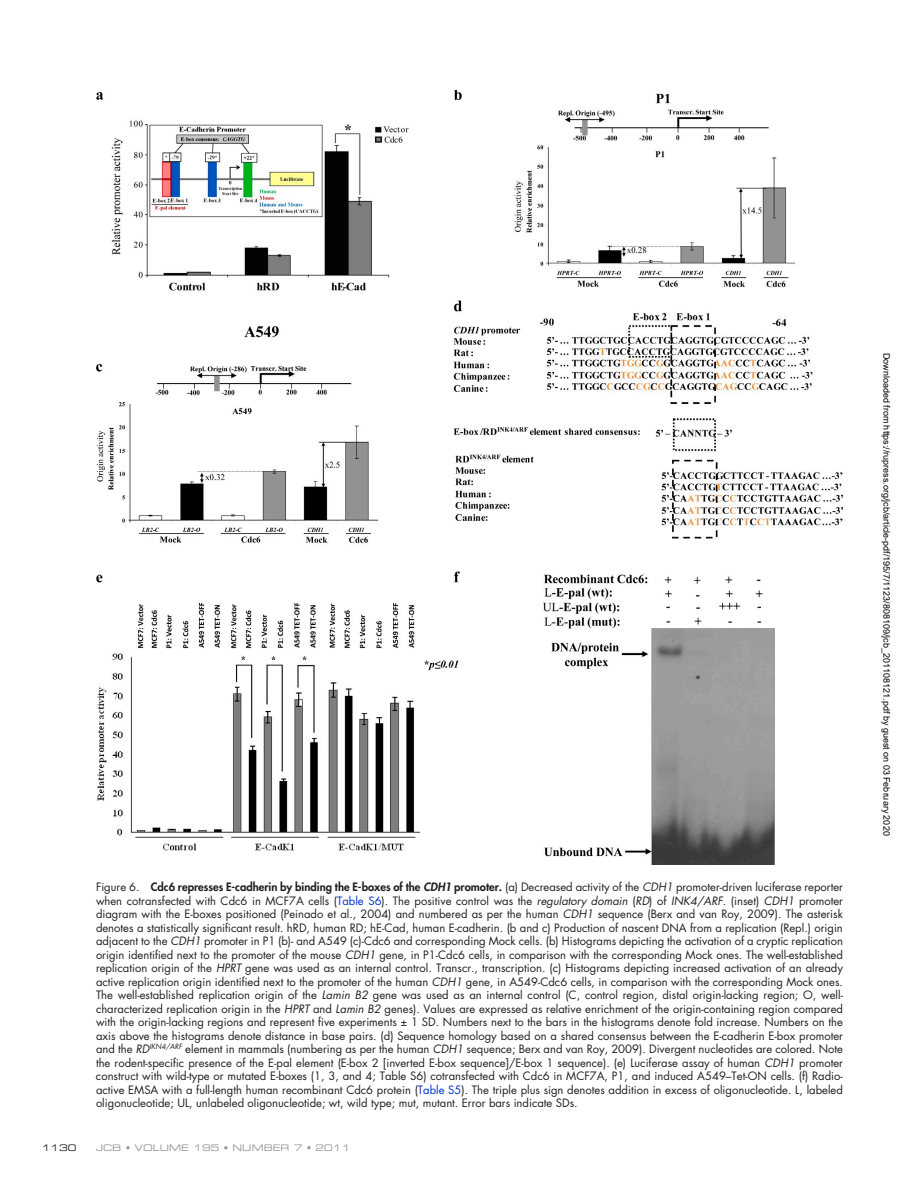
<style>
.page{position:relative;width:918px;height:1188px;background:#fff}
.page>*{position:absolute;margin:0;border:0;box-sizing:border-box;transform-origin:0 0}
.t1{font:11.25px/13.5px "Futura Std";color:#231f20;text-align:justify}
.t2{font:9px "Arial";color:#000}
.t3{font:9px "Eurostile LT Std Ex 2";color:#949698}
.t4{font:9px "Eurostile LT Std Ex 2";color:#231f20}
.s1{font-weight:800}
.s2{font-weight:800;font-style:italic}
.s3{font-style:italic}
.s4{color:#0030d1}
</style>
<div class="page">
<img style="left:96px;top:90px;width:747px;height:774px">
<p class="t1" style="left:96px;top:880px;width:749px">Figure 6. <span class="s1">Cdc6 represses E-cadherin by binding the E-boxes of the</span> <span class="s2">CDH1</span> <span class="s1">promoter.</span> (a) Decreased activity of the <span class="s3">CDH1</span> promoter-driven luciferase reporter when cotransfected with Cdc6 in MCF7A cells (<span class="s4">Table S6</span>). The positive control was the <span class="s3">regulatory domain</span> (<span class="s3">RD</span>) of <span class="s3">INK4/ARF</span>. (inset) <span class="s3">CDH1</span> promoter diagram with the E-boxes positioned (Peinado et al., 2004) and numbered as per the human <span class="s3">CDH1</span> sequence (Berx and van Roy, 2009). The asterisk denotes a statistically significant result. hRD, human RD; hE-Cad, human E-cadherin. (b and c) Production of nascent DNA from a replication (Repl.) origin adjacent to the <span class="s3">CDH1</span> promoter in P1 (b)- and A549 (c)-Cdc6 and corresponding Mock cells. (b) Histograms depicting the activation of a cryptic replication origin identified next to the promoter of the mouse <span class="s3">CDH1</span> gene, in P1-Cdc6 cells, in comparison with the corresponding Mock ones. The well-established replication origin of the <span class="s3">HPRT</span> gene was used as an internal control. Transcr., transcription. (c) Histograms depicting increased activation of an already active replication origin identified next to the promoter of the human <span class="s3">CDH1</span> gene, in A549-Cdc6 cells, in comparison with the corresponding Mock ones.<br>The well-established replication origin of the <span class="s3">Lamin B2</span> gene was used as an internal control (C, control region, distal origin-lacking region; O, well&shy;characterized replication origin in the <span class="s3">HPRT</span> and <span class="s3">Lamin B2</span> genes). Values are expressed as relative enrichment of the origin-containing region compared with the origin-lacking regions and represent five experiments ± 1 SD. Numbers next to the bars in the histograms denote fold increase. Numbers on the axis above the histograms denote distance in base pairs. (d) Sequence homology based on a shared consensus between the E-cadherin E-box promoter and the <span class="s3">RD</span><sup>IKN4/ARF</sup> element in mammals (numbering as per the human <span class="s3">CDH1</span> sequence; Berx and van Roy, 2009). Divergent nucleotides are colored. Note the rodent-specific presence of the E-pal element (E-box 2 [inverted E-box sequence]/E-box 1 sequence). (e) Luciferase assay of human <span class="s3">CDH1</span> promoter construct with wild-type or mutated E-boxes (1, 3, and 4; Table S6) cotransfected with Cdc6 in MCF7A, P1, and induced A549–Tet-ON cells. (f) Radio&shy;active EMSA with a full-length human recombinant Cdc6 protein (<span class="s4">Table S5</span>). The triple plus sign denotes addition in excess of oligonucleotide. L, labeled oligonucleotide; UL, unlabeled oligonucleotide; wt, wild type; mut, mutant. Error bars indicate SDs.</p>
<p class="t4" style="left:42px;top:1142px;width:36px">1130</p>
<p class="t3" style="left:96px;top:1142px;width:256px">JCB • VOLUME 195 • NUMBER 7 • 2011</p>
<p class="t2" style="left:890px;top:352px;width:485px;rotate:90deg">Downloaded from https://rupress.org/jcb/article-pdf/195/7/1123/808109/jcb_201108121.pdf by guest on 03 February 2020</p>
</div>
